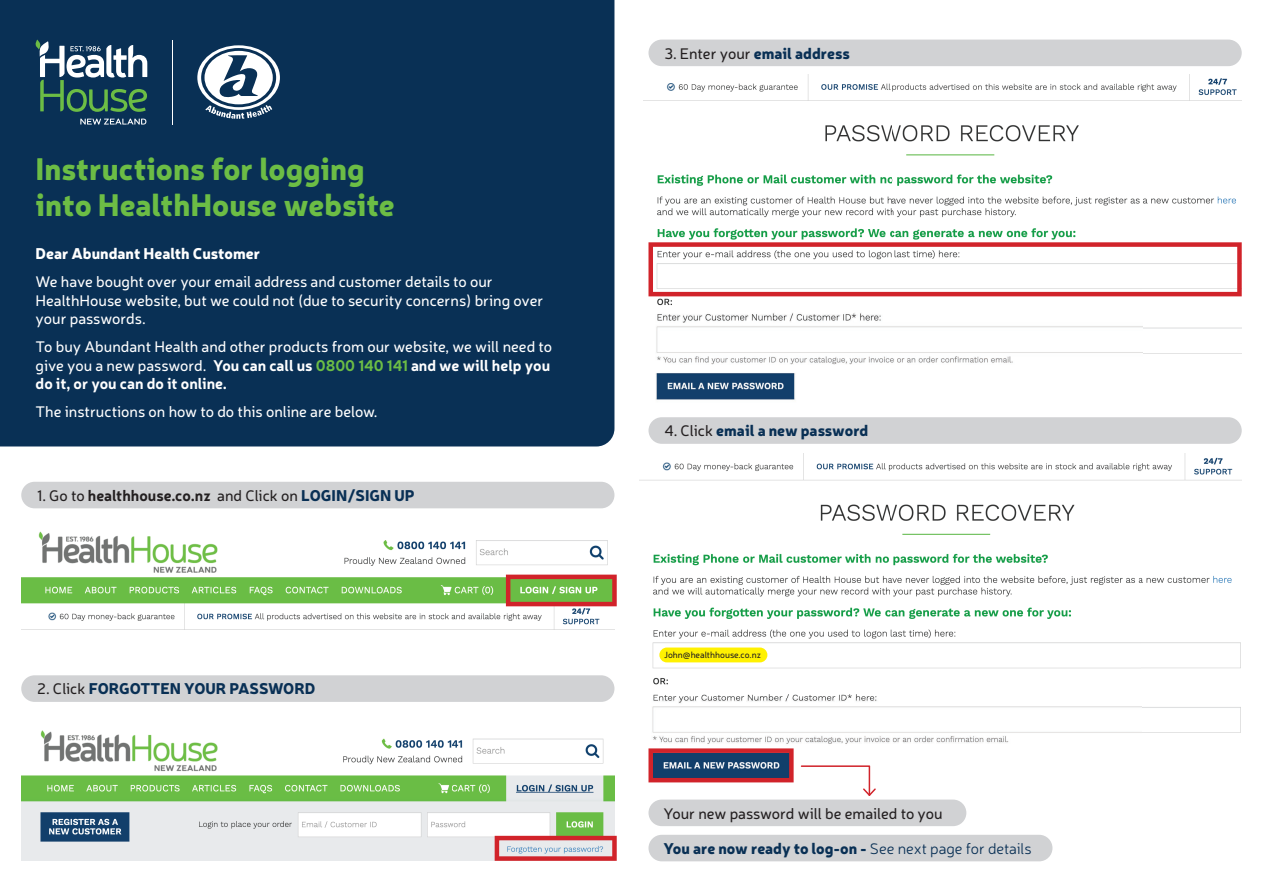
<style>
.page{position:relative;width:1263px;height:893px;background:#fff}
.page>*{position:absolute;margin:0;border:0;box-sizing:border-box;transform-origin:0 0}
.t1{font:900 30.75px/36.9px "Neris";color:#6cbd45}
.t2{font:15.3px/18.5px "Neris";color:#fff}
.t3{font:900 15.3px "Neris";color:#093055}
.t4{font:700 15.3px "Neris";color:#231f20}
.t5{font:15.3px "Neris";color:#231f20}
.t6{font:900 15.3px "Neris";color:#fff}
.t7{font:9px "Neris";color:#231f20}
.s1{font-weight:700}
.s2{font-weight:700;color:#6cbd45}
.s3{font-weight:400}
.s4{font-weight:900;color:#093055}
.s5{font-weight:400;color:#231f20}
.s6{font-weight:300}
</style>
<div class="page">
<div style="left:21px;top:482px;width:593px;height:26px;background:#d1d2d4;border-radius:13px"></div>
<div style="left:21px;top:675px;width:593px;height:27px;background:#d1d2d4;border-radius:13px"></div>
<div style="left:648px;top:40px;width:594px;height:26px;background:#d1d2d4;border-radius:13px"></div>
<div style="left:648px;top:417px;width:594px;height:27px;background:#d1d2d4;border-radius:13px"></div>
<div style="left:648px;top:799px;width:318px;height:27px;background:#d1d2d4;border-radius:13px"></div>
<div style="left:648px;top:835px;width:404px;height:26px;background:#d1d2d4;border-radius:13px"></div>
<div style="left:0;top:0;width:614px;height:446px;background:#093055"></div>
<img style="left:21px;top:531px;width:593px;height:99px">
<img style="left:21px;top:730px;width:593px;height:130px">
<img style="left:644px;top:74px;width:598px;height:326px">
<img style="left:639px;top:454px;width:603px;height:329px">
<svg style="left:34px;top:40px;width:113px;height:85px;background:#416572"></svg>
<svg style="left:197px;top:45px;width:83px;height:74px"></svg>
<hr style="left:172px;top:40px;width:1px;height:85px;background:#fff">
<svg style="left:506px;top:575px;width:111px;height:31px;background:#958f48"></svg>
<svg style="left:495px;top:836px;width:122px;height:25px;background:#d6959c"></svg>
<svg style="left:648px;top:242px;width:594px;height:54px"></svg>
<svg style="left:648px;top:748px;width:146px;height:34px;background:#5f4764"></svg>
<svg style="left:801px;top:765px;width:75px;height:31px"></svg>
<div style="left:659px;top:647px;width:118px;height:15px;background:#fff"></div>
<div style="left:659px;top:647px;width:108px;height:15px;background:#fff101;border-radius:7px"></div>
<h1 class="t1" style="left:36px;top:148px;width:361px">Instructions for logging into HealthHouse website</h1>
<p class="t6" style="left:36px;top:242px;width:226px">Dear Abundant Health Customer</p>
<p class="t2" style="left:36px;top:272px;width:509px">We have bought over your email address and customer details to our<br>HealthHouse website, but we could not (due to security concerns) bring over your passwords.</p>
<p class="t2" style="left:36px;top:337px;width:518px">To buy Abundant Health and other products from our website, we will need to give you a new password. <span class="s1">You can call us</span> <span class="s2">0800 140 141</span> <span class="s1">and we will help you do it, or you can do it online.</span></p>
<p class="t2" style="left:36px;top:402px;width:343px">The instructions on how to do this online are below.</p>
<p class="t4" style="left:37px;top:485px;width:379px"><span class="s3">1. Go to</span> healthhouse.co.nz <span class="s3">and Click on</span> <span class="s4">LOGIN/SIGN UP</span></p>
<p class="t3" style="left:37px;top:678px;width:280px"><span class="s5">2. Click</span> FORGOTTEN YOUR PASSWORD</p>
<p class="t3" style="left:664px;top:42px;width:187px"><span class="s5">3. Enter your</span> email address</p>
<p class="t3" style="left:664px;top:420px;width:205px"><span class="s5">4. Click</span> email a new password</p>
<p class="t7" style="left:664px;top:649px;width:98px">John@healthhouse.co.nz</p>
<p class="t5" style="left:663px;top:803px;width:281px">Your new password will be emailed to you</p>
<p class="t3" style="left:663px;top:837px;width:370px">You are now ready to log-on - <span class="s6">See next page for details</span></p>
</div>
